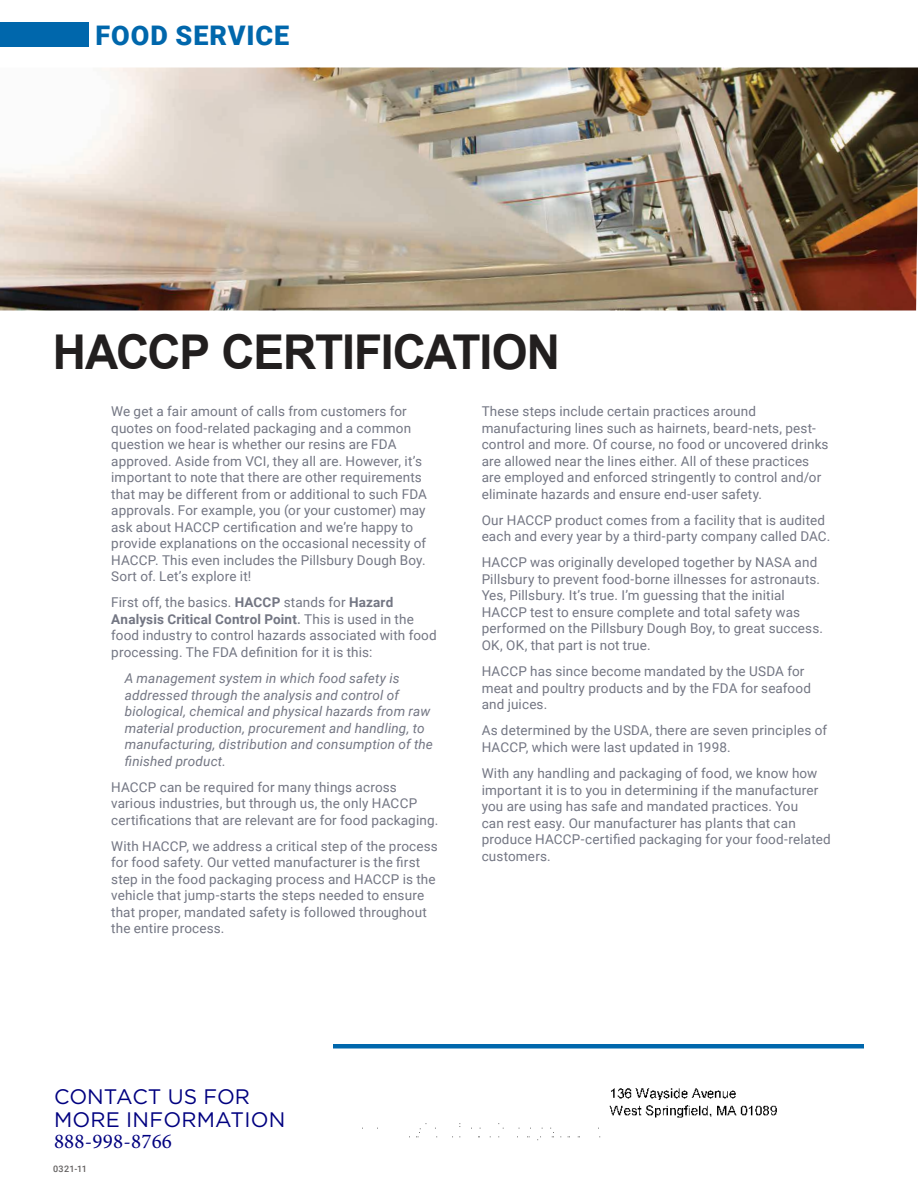
<style>
.page{position:relative;width:918px;height:1188px;background:#fff}
.page>*{position:absolute;margin:0;border:0;box-sizing:border-box;transform-origin:0 0}
.t1{font:700 48px "Arial";letter-spacing:-.025em;color:#221f1f;scale:.96 1}
.t2{font:900 27px "Roboto";letter-spacing:.035em;color:#0067ac}
.t3{font:21px/23.1px "Gotham";letter-spacing:.01em;color:#000080}
.t4{font:21px "Minion Pro";letter-spacing:.01em;color:#000080}
.t5{font:13.5px/16.5px "Roboto";letter-spacing:.01em;color:#737683}
.t6{font:italic 13.5px/16.5px "Roboto";letter-spacing:.01em;color:#737683}
.t7{font:500 9px "Roboto";letter-spacing:.025em;color:#625f5f}
.s1{font-weight:700}
.s2{font-weight:500}
</style>
<div class="page">
<hr style="left:333px;top:1044px;width:531px;height:4px;background:#0067ac">
<div style="left:0;top:22px;width:88px;height:25px;background:#0067ac"></div>
<img style="left:0;top:68px;width:918px;height:242px">
<img style="left:362px;top:1088px;width:415px;height:53px">
<h2 class="t2" style="left:96px;top:20px;width:195px">FOOD SERVICE</h2>
<h1 class="t1" style="left:53px;top:323px;width:530px">HACCP CERTIFICATION</h1>
<p class="t5" style="left:111px;top:404px;width:317px">We get a fair amount of calls from customers for quotes on food-related packaging and a common question we hear is whether our resins are FDA approved. Aside from VCI, they all are. However, it’s important to note that there are other requirements that may be different from or additional to such FDA approvals. For example, you (or your customer) may ask about HACCP certification and we’re happy to provide explanations on the occasional necessity of HACCP. This even includes the Pillsbury Dough Boy.<br>Sort of. Let’s explore it!</p>
<p class="t5" style="left:111px;top:595px;width:327px">First off, the basics. <span class="s1">HACCP</span> stands for <span class="s1">Hazard Analysis Critical Control Point</span><span class="s2">.</span> This is used in the food industry to control hazards associated with food processing. The FDA definition for it is this:</p>
<p class="t6" style="left:125px;top:671px;width:310px">A management system in which food safety is addressed through the analysis and control of biological, chemical and physical hazards from raw material production, procurement and handling, to manufacturing, distribution and consumption of the finished product.</p>
<p class="t5" style="left:111px;top:780px;width:329px">HACCP can be required for many things across various industries, but through us, the only HACCP certifications that are relevant are for food packaging.</p>
<p class="t5" style="left:111px;top:839px;width:328px">With HACCP, we address a critical step of the process for food safety. Our vetted manufacturer is the first step in the food packaging process and HACCP is the vehicle that jump-starts the steps needed to ensure that proper, mandated safety is followed throughout the entire process.</p>
<p class="t5" style="left:482px;top:404px;width:348px">These steps include certain practices around manufacturing lines such as hairnets, beard-nets, pest&shy;control and more. Of course, no food or uncovered drinks are allowed near the lines either. All of these practices are employed and enforced stringently to control and/or eliminate hazards and ensure end-user safety.</p>
<p class="t5" style="left:482px;top:513px;width:350px">Our HACCP product comes from a facility that is audited each and every year by a third-party company called DAC.</p>
<p class="t5" style="left:482px;top:555px;width:343px">HACCP was originally developed together by NASA and Pillsbury to prevent food-borne illnesses for astronauts.<br>Yes, Pillsbury. It’s true. I’m guessing that the initial HACCP test to ensure complete and total safety was performed on the Pillsbury Dough Boy, to great success.<br>OK, OK, that part is not true.</p>
<p class="t5" style="left:482px;top:664px;width:331px">HACCP has since become mandated by the USDA for meat and poultry products and by the FDA for seafood and juices.</p>
<p class="t5" style="left:482px;top:723px;width:347px">As determined by the USDA, there are seven principles of<br>HACCP, which were last updated in 1998.</p>
<p class="t5" style="left:482px;top:766px;width:351px">With any handling and packaging of food, we know how important it is to you in determining if the manufacturer you are using has safe and mandated practices. You<br>can rest easy. Our manufacturer has plants that can produce HACCP-certified packaging for your food-related customers.</p>
<h3 class="t3" style="left:54px;top:1085px;width:233px">CONTACT US FOR<br>MORE INFORMATION</h3>
<h3 class="t4" style="left:54px;top:1127px;width:120px">888-998-8766</h3>
<p class="t7" style="left:53px;top:1164px;width:35px">0321-11</p>
</div>
